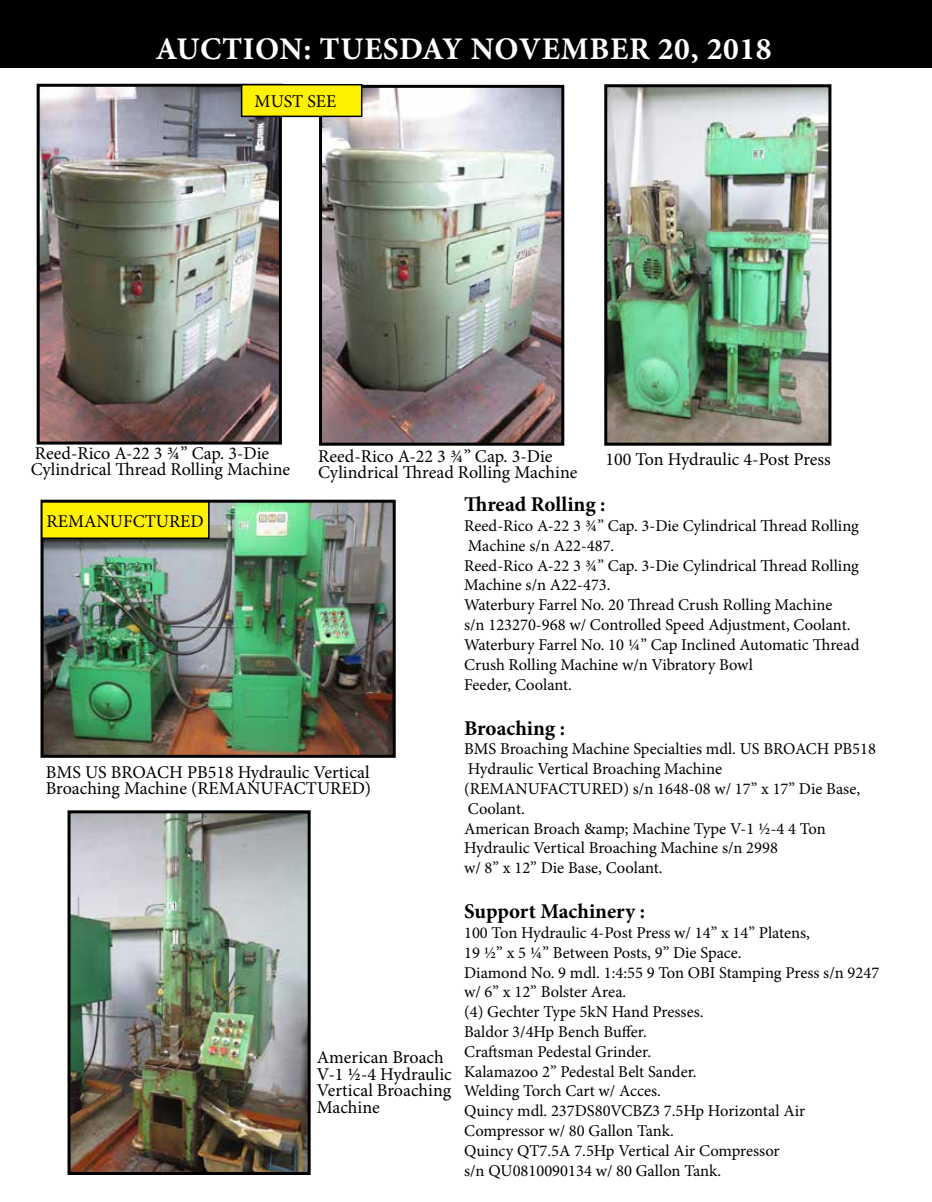
<style>
.page{position:relative;width:932px;height:1202px;background:#fff}
.page>*{position:absolute;margin:0;border:0;box-sizing:border-box;transform-origin:0 0}
.t1{font:700 31.5px "Minion Pro";letter-spacing:.02em;color:#fff}
.t2{font:700 21px "Minion Pro";color:#000}
.t3{font:18px/16.5px "Minion Pro";color:#000}
.t4{font:16.5px/19.8px "Minion Pro";color:#000}
</style>
<div class="page">
<div style="left:0;top:0;width:932px;height:68px;background:#000"></div>
<img style="left:608px;top:88px;width:219px;height:354px">
<div style="left:604px;top:84px;width:227px;height:362px;border:3px solid #000"></div>
<img style="left:72px;top:814px;width:234px;height:356px">
<div style="left:68px;top:810px;width:242px;height:364px;border:3px solid #000"></div>
<img style="left:41px;top:88px;width:237px;height:352px">
<div style="left:37px;top:84px;width:245px;height:360px;border:3px solid #000"></div>
<img style="left:323px;top:89px;width:237px;height:353px">
<div style="left:319px;top:85px;width:245px;height:361px;border:3px solid #000"></div>
<div style="left:242px;top:85px;width:120px;height:31px;background:#fff200"></div>
<div style="left:241px;top:84px;width:121px;height:33px;border:2px solid #000"></div>
<img style="left:44px;top:504px;width:348px;height:250px">
<div style="left:40px;top:500px;width:356px;height:258px;border:3px solid #000"></div>
<div style="left:42px;top:502px;width:167px;height:36px;background:#fff200"></div>
<div style="left:41px;top:501px;width:169px;height:38px;border:2px solid #000"></div>
<h1 class="t1" style="left:155px;top:27px;width:617px">AUCTION: TUESDAY NOVEMBER 20, 2018</h1>
<p class="t3" style="left:255px;top:93px;width:83px">MUST SEE</p>
<p class="t3" style="left:31px;top:445px;width:261px">Reed-Rico A-22 3 ¾” Cap. 3-Die<br>Cylindrical Thread Rolling Machine</p>
<p class="t3" style="left:318px;top:448px;width:261px">Reed-Rico A-22 3 ¾” Cap. 3-Die<br>Cylindrical Thread Rolling Machine</p>
<p class="t3" style="left:605px;top:451px;width:227px">100 Ton Hydraulic 4-Post Press</p>
<p class="t3" style="left:47px;top:513px;width:158px">REMANUFCTURED</p>
<p class="t3" style="left:46px;top:763px;width:327px">BMS US BROACH PB518 Hydraulic Vertical<br>Broaching Machine (REMANUFACTURED)</p>
<p class="t3" style="left:317px;top:1049px;width:137px">American Broach<br>V-1 ½-4 Hydraulic<br>Vertical Broaching<br>Machine</p>
<p class="t2" style="left:464px;top:490px;width:143px">Thread Rolling :</p>
<p class="t4" style="left:464px;top:516px;width:397px">Reed-Rico A-22 3 ¾” Cap. 3-Die Cylindrical Thread Rolling Machine s/n A22-487.<br>Reed-Rico A-22 3 ¾” Cap. 3-Die Cylindrical Thread Rolling Machine s/n A22-473.<br>Waterbury Farrel No. 20 Thread Crush Rolling Machine<br>s/n 123270-968 w/ Controlled Speed Adjustment, Coolant.<br>Waterbury Farrel No. 10 ¼” Cap Inclined Automatic Thread Crush Rolling Machine w/n Vibratory Bowl<br>Feeder, Coolant.</p>
<p class="t2" style="left:464px;top:713px;width:102px">Broaching :</p>
<p class="t4" style="left:464px;top:739px;width:413px">BMS Broaching Machine Specialties mdl. US BROACH PB518<br>Hydraulic Vertical Broaching Machine (REMANUFACTURED) s/n 1648-08 w/ 17” x 17” Die Base, Coolant.<br>American Broach &amp;amp; Machine Type V-1 ½-4 4 Ton Hydraulic Vertical Broaching Machine s/n 2998<br>w/ 8” x 12” Die Base, Coolant.</p>
<p class="t2" style="left:464px;top:896px;width:182px">Support Machinery :</p>
<p class="t4" style="left:464px;top:923px;width:416px">100 Ton Hydraulic 4-Post Press w/ 14” x 14” Platens,<br>19 ½” x 5 ¼” Between Posts, 9” Die Space.<br>Diamond No. 9 mdl. 1:4:55 9 Ton OBI Stamping Press s/n 9247 w/ 6” x 12” Bolster Area.<br>(4) Gechter Type 5kN Hand Presses.<br>Baldor 3/4Hp Bench Buffer.<br>Craftsman Pedestal Grinder.<br>Kalamazoo 2” Pedestal Belt Sander.<br>Welding Torch Cart w/ Acces.<br>Quincy mdl. 237DS80VCBZ3 7.5Hp Horizontal Air Compressor w/ 80 Gallon Tank.<br>Quincy QT7.5A 7.5Hp Vertical Air Compressor<br>s/n QU0810090134 w/ 80 Gallon Tank.</p>
</div>
